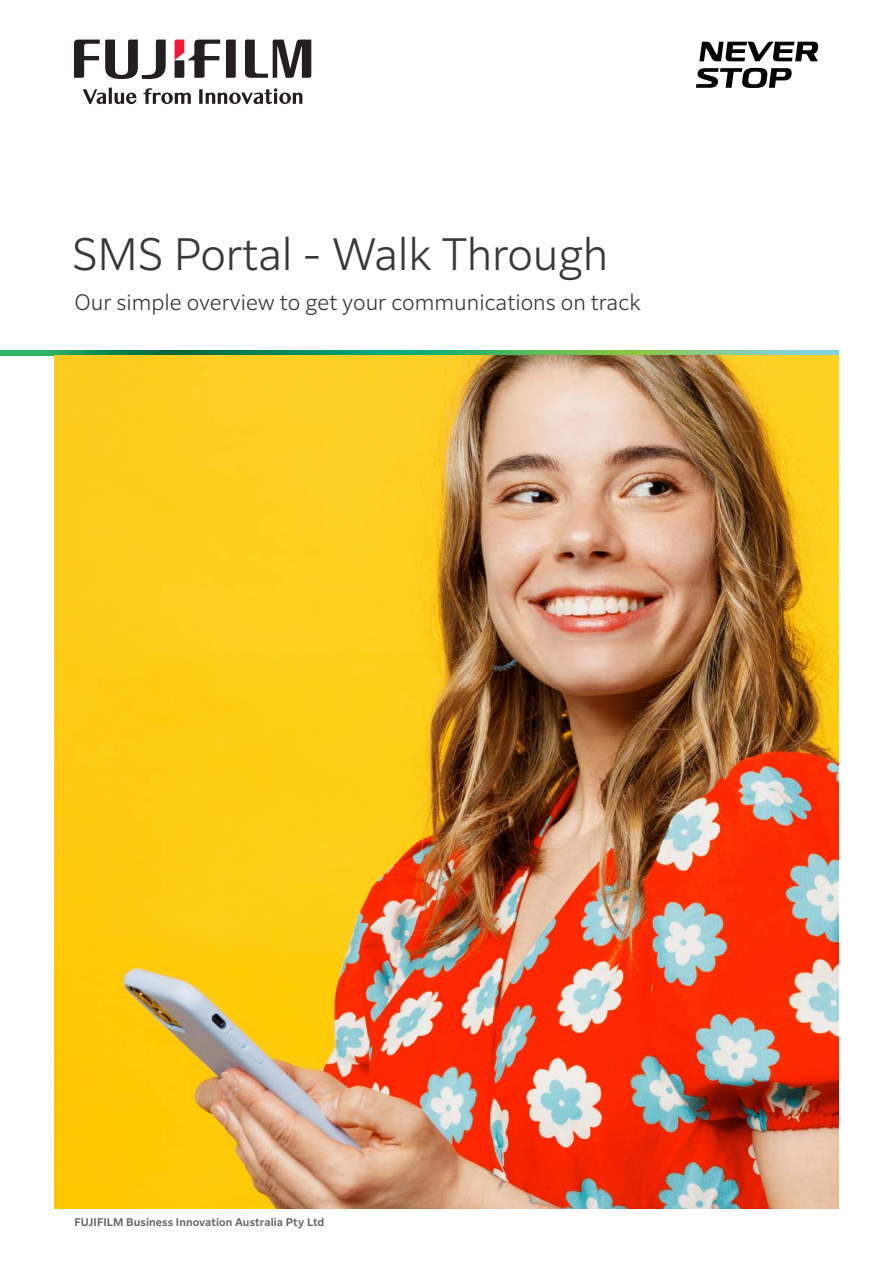
<style>
.page{position:relative;width:893px;height:1263px;background:#fff}
.page>*{position:absolute;margin:0;border:0;box-sizing:border-box;transform-origin:0 0}
.t1{font:300 42.75px "Clarimo UDPE";letter-spacing:-.005em;color:#383839}
.t2{font:300 21px "Clarimo UDPE";color:#383839}
.t3{font:600 10.5px "Clarimo UDPE";letter-spacing:.01em;color:#666669}
</style>
<div class="page">
<svg style="left:226px;top:40px;width:10px;height:38px"></svg>
<svg style="left:245px;top:40px;width:66px;height:38px"></svg>
<svg style="left:74px;top:40px;width:92px;height:39px"></svg>
<svg style="left:175px;top:40px;width:45px;height:38px"></svg>
<svg style="left:83px;top:88px;width:54px;height:16px"></svg>
<svg style="left:143px;top:88px;width:48px;height:16px"></svg>
<svg style="left:199px;top:88px;width:103px;height:16px"></svg>
<svg style="left:0;top:351px;width:839px;height:4px"></svg>
<svg style="left:699px;top:42px;width:120px;height:19px"></svg>
<svg style="left:696px;top:68px;width:96px;height:20px"></svg>
<img style="left:54px;top:355px;width:785px;height:854px">
<p class="t1" style="left:72px;top:220px;width:538px">SMS Portal - Walk Through</p>
<p class="t2" style="left:74px;top:286px;width:568px">Our simple overview to get your communications on track</p>
<p class="t3" style="left:74px;top:1214px;width:251px">FUJIFILM Business Innovation Australia Pty Ltd</p>
</div>
